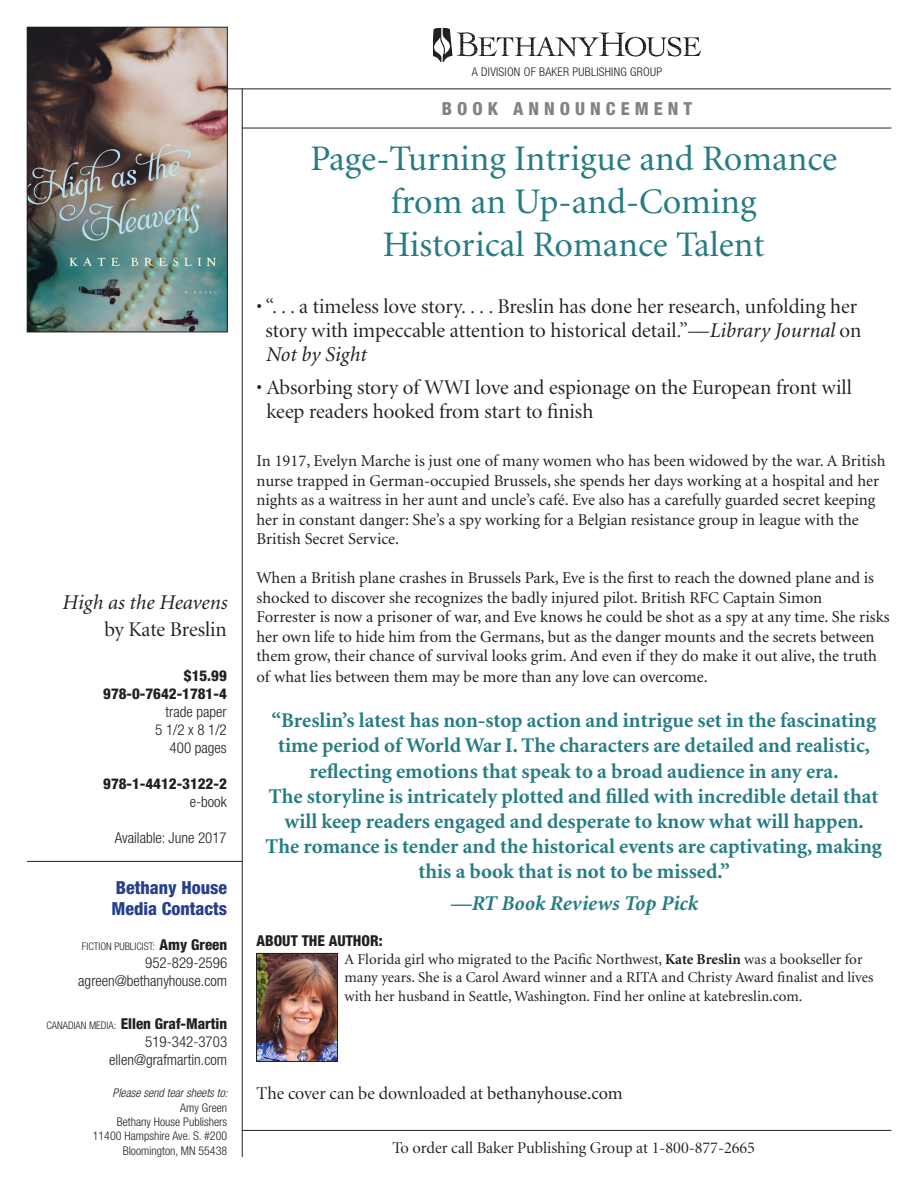
<style>
.page{position:relative;width:918px;height:1188px;background:#fff}
.page>*{position:absolute;margin:0;border:0;box-sizing:border-box;transform-origin:0 0}
.Head_1{font:36px "Minion";color:#257c83}
.t1{font:700 21px/25.2px "Minion";color:#257c83;text-align:center}
.Bullet_Points{font:21px/24px "Minion Display";color:#231f20}
.Quote_Author{font:italic 700 21px "Minion";color:#257c83}
.Book_ID{font:italic 21px "Minion";color:#231f20}
.Book_ID-2{font:21px "Minion Display";letter-spacing:-.005em;color:#231f20}
.Body_text{font:18px "Minion Display";color:#231f20}
.t2{font:800 condensed 18px "Helvetica Neue";color:#253f8e}
.t3{font:800 condensed 18px "Helvetica Neue";letter-spacing:.28em;color:#808285}
.Body_text-2{font:16.5px/19.5px "Minion";color:#231f20}
.t4{font:16.5px "Minion Display";color:#231f20}
.About_the_Author_Tex{font:15px/18px "Minion";color:#231f20}
.Book_ID-3{font:300 condensed 15px "Helvetica Neue";color:#231f20}
.Book_ID-4{font:800 condensed 15px "Helvetica Neue";color:#231f20}
.About_the_Author_Hea{font:800 condensed 15px "Helvetica Neue";color:#231f20}
.t5{font:300 condensed 12px "Helvetica Neue";color:#231f20}
.t6{font:300 condensed 12px "Helvetica Neue";letter-spacing:.02em;color:#231f20}
.t7{font:italic 300 condensed 12px "Helvetica Neue";color:#231f20}
.t8{font:300 condensed 10.5px "Helvetica Neue";color:#231f20}
.s1{font-weight:800;font-size:15px}
.s2{font-weight:300;font-size:10.5px}
.s3{font-family:"Minion";font-style:italic}
.s4{font-weight:700}
.s5{font-family:"Minion"}
</style>
<div class="page">
<svg style="left:434px;top:28px;width:266px;height:34px"></svg>
<hr style="left:242px;top:1130px;width:649px;height:1px;background:#231f20">
<hr style="left:27px;top:861px;width:215px;height:1px;background:#231f20">
<hr style="left:242px;top:89px;width:1px;height:1068px;background:#231f20">
<hr style="left:242px;top:128px;width:649px;height:1px;background:#231f20">
<hr style="left:27px;top:89px;width:864px;height:1px;background:#231f20">
<img style="left:258px;top:955px;width:78px;height:105px">
<div style="left:256px;top:953px;width:82px;height:109px;border:1px solid #231f20"></div>
<img style="left:29px;top:29px;width:196px;height:301px">
<div style="left:27px;top:27px;width:200px;height:305px;border:1px solid #231f20"></div>
<p class="Book_ID" style="left:62px;top:592px;width:166px">High as the Heavens</p>
<p class="Book_ID-2" style="left:104px;top:619px;width:124px">by Kate Breslin</p>
<p class="Book_ID-4" style="left:184px;top:666px;width:44px">$15.99</p>
<p class="Book_ID-4" style="left:103px;top:684px;width:125px">978-0-7642-1781-4</p>
<p class="Book_ID-3" style="left:166px;top:703px;width:63px">trade paper</p>
<p class="Book_ID-3" style="left:155px;top:721px;width:73px">5 1/2 x 8 1/2</p>
<p class="Book_ID-3" style="left:170px;top:739px;width:59px">400 pages</p>
<p class="Book_ID-4" style="left:103px;top:774px;width:125px">978-1-4412-3122-2</p>
<p class="Book_ID-3" style="left:190px;top:793px;width:38px">e-book</p>
<p class="Book_ID-3" style="left:115px;top:829px;width:113px">Available: June 2017</p>
<p class="t2" style="left:116px;top:876px;width:113px">Bethany House</p>
<p class="t2" style="left:112px;top:898px;width:117px">Media Contacts</p>
<p class="t8" style="left:82px;top:940px;width:147px">FICTION PUBLICIST: <span class="s1">Amy Green</span></p>
<p class="Book_ID-3" style="left:145px;top:954px;width:83px">952-829-2596</p>
<p class="Book_ID-3" style="left:78px;top:972px;width:151px">agreen@bethanyhouse.com</p>
<p class="Book_ID-4" style="left:46px;top:1014px;width:182px"><span class="s2">CANADIAN MEDIA:</span> Ellen Graf-Martin</p>
<p class="Book_ID-3" style="left:145px;top:1033px;width:83px">519-342-3703</p>
<p class="Book_ID-3" style="left:109px;top:1051px;width:120px">ellen@grafmartin.com</p>
<p class="t7" style="left:113px;top:1086px;width:117px">Please send tear sheets to:</p>
<p class="t5" style="left:180px;top:1100px;width:48px">Amy Green</p>
<p class="t5" style="left:117px;top:1115px;width:112px">Bethany House Publishers</p>
<p class="t5" style="left:93px;top:1129px;width:136px">11400 Hampshire Ave. S. #200</p>
<p class="t5" style="left:123px;top:1144px;width:106px">Bloomington, MN 55438</p>
<p class="t6" style="left:472px;top:65px;width:192px">A DIVISION OF BAKER PUBLISHING GROUP</p>
<p class="t3" style="left:442px;top:97px;width:252px">BOOK ANNOUNCEMENT</p>
<p class="Head_1" style="left:310px;top:141px;width:528px">Page-Turning Intrigue and Romance</p>
<p class="Head_1" style="left:391px;top:184px;width:367px">from an Up-and-Coming</p>
<p class="Head_1" style="left:383px;top:227px;width:384px">Historical Romance Talent</p>
<p class="Bullet_Points" style="left:266px;top:296px;width:597px;text-indent:-9px">• “. . . a timeless love story. . . . Breslin has done her research, unfolding her story with impeccable attention to historical detail.”—<span class="s3">Library Journal</span> on<br><span class="s3">Not by Sight</span></p>
<p class="Bullet_Points" style="left:266px;top:377px;width:587px;text-indent:-10px">• Absorbing story of WWI love and espionage on the European front will keep readers hooked from start to finish</p>
<p class="Body_text-2" style="left:256px;top:452px;width:631px">In 1917, Evelyn Marche is just one of many women who has been widowed by the war. A British nurse trapped in German-occupied Brussels, she spends her days working at a hospital and her nights as a waitress in her aunt and uncle’s café. Eve also has a carefully guarded secret keeping her in constant danger: She’s a spy working for a Belgian resistance group in league with the British Secret Service.</p>
<p class="Body_text-2" style="left:256px;top:569px;width:635px">When a British plane crashes in Brussels Park, Eve is the first to reach the downed plane and is shocked to discover she recognizes the badly injured pilot. British RFC Captain Simon<br>Forrester is now a prisoner of war, and Eve knows he could be shot as a spy at any time. She risks her own life to hide him from the Germans, but as the danger mounts and the secrets between them grow, their chance of survival looks grim. And even if they do make it out alive, the truth</p>
<p class="Body_text-2" style="left:256px;top:668px;width:453px">of what lies between them may be more than any love can overcome.</p>
<p class="t1" style="left:266px;top:708px;width:618px">“Breslin’s latest has non-stop action and intrigue set in the fascinating time period of World War I. The characters are detailed and realistic, reflecting emotions that speak to a broad audience in any era.<br>The storyline is intricately plotted and filled with incredible detail that will keep readers engaged and desperate to know what will happen.<br>The romance is tender and the historical events are captivating, making this a book that is not to be missed.”</p>
<p class="Quote_Author" style="left:450px;top:892px;width:249px">—RT Book Reviews Top Pick</p>
<p class="About_the_Author_Hea" style="left:256px;top:931px;width:128px">ABOUT THE AUTHOR:</p>
<p class="About_the_Author_Tex" style="left:344px;top:950px;width:530px">A Florida girl who migrated to the Pacific Northwest, <span class="s4">Kate Breslin</span> was a bookseller for many years. She is a Carol Award winner and a RITA and Christy Award finalist and lives</p>
<p class="About_the_Author_Tex" style="left:344px;top:988px;width:460px">with her husband in Seattle, Washington. Find her online at katebreslin.com.</p>
<p class="Body_text" style="left:256px;top:1084px;width:368px">The cover can be downloaded at <span class="s5">bethanyhouse.com</span></p>
<p class="t4" style="left:392px;top:1140px;width:364px">To order call Baker Publishing Group at 1-800-877-2665</p>
</div>
